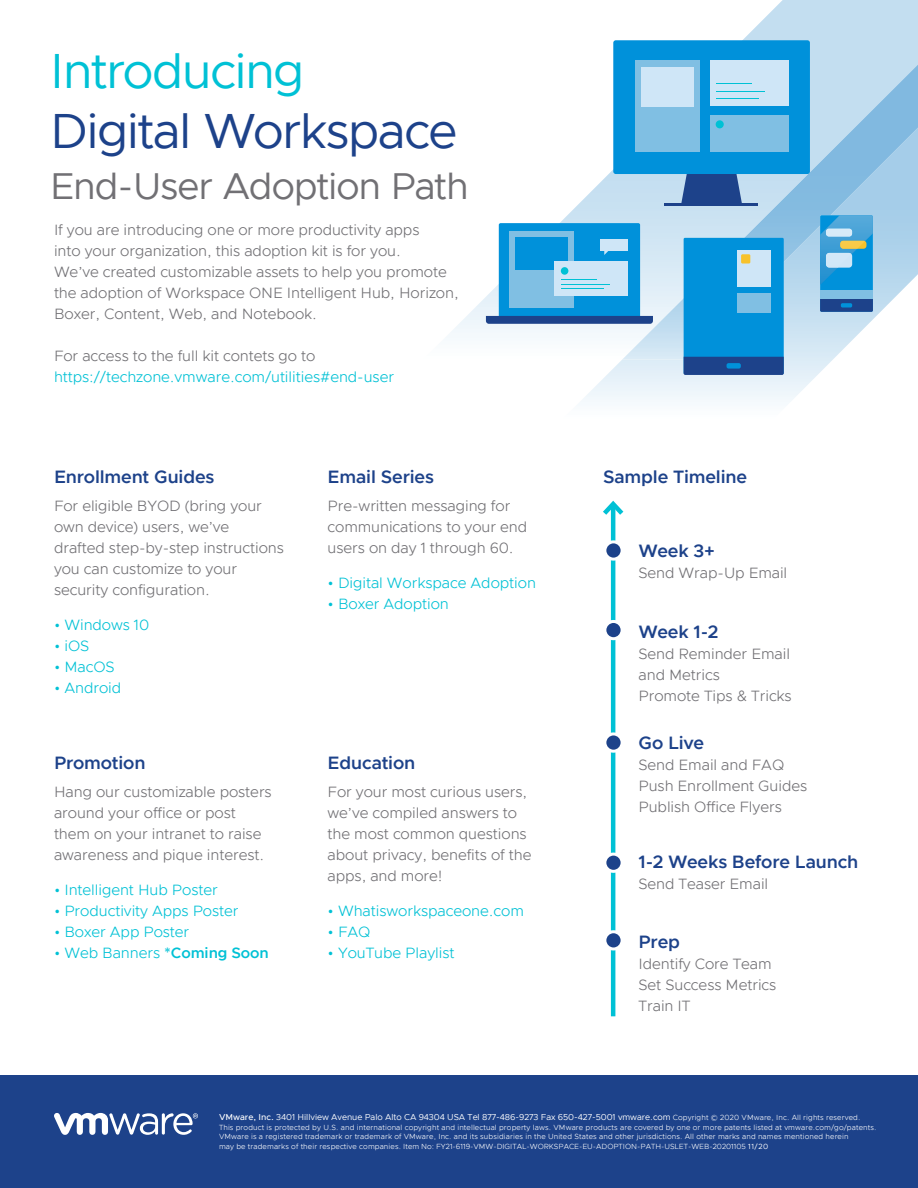
<style>
.page{position:relative;width:918px;height:1188px;background:#fff}
.page>*{position:absolute;margin:0;border:0;box-sizing:border-box;transform-origin:0 0}
._1a__MAIN_TITLE{font:49.5px "Metropolis";letter-spacing:-.03em;color:#1d428a}
._1a__MAIN_TITLE-2{font:49.5px "Metropolis";letter-spacing:-.035em;color:#00c1d5}
._1a__MAIN_TITLE-3{font:37.5px "Metropolis";letter-spacing:-.03em;color:#717074}
._4a__SUBHEAD_1{font:600 18px "Metropolis";letter-spacing:-.005em;color:#1d428a}
._3a__BODY_TEXT{font:300 15px/21px "Metropolis";letter-spacing:-.005em;color:#717074}
._3a__BODY_TEXT-2{font:300 15px/21px "Metropolis";letter-spacing:-.005em;color:#00c1d5}
.BOILERPLATE_HEADER{font:8.7px "Metropolis";letter-spacing:-.005em;color:#fff}
.BOILERPLATE_HEADER-2{font:300 7.5px/9.8px "Metropolis";letter-spacing:.015em;color:#fff}
.s1{color:#717074}
.s2{font-weight:600}
.s3{font-weight:500}
.s4{font-weight:300;font-size:7.5px}
.s5{font-weight:400}
</style>
<div class="page">
<div style="left:0;top:1076px;width:918px;height:112px;background:#1d428a"></div>
<svg style="left:54px;top:1113px;width:144px;height:22px"></svg>
<img style="left:446px;top:0;width:472px;height:338px">
<img style="left:563px;top:128px;width:270px;height:274px">
<img style="left:622px;top:65px;width:296px;height:294px">
<div style="left:820px;top:215px;width:53px;height:97px;background:linear-gradient(to right,#0091da,#0091da);border-radius:2px"></div>
<svg style="left:820px;top:299px;width:53px;height:13px"></svg>
<div style="left:820px;top:291px;width:53px;height:8px;background:#80bfe3"></div>
<img style="left:820px;top:215px;width:53px;height:70px">
<img style="left:826px;top:229px;width:26px;height:8px">
<img style="left:826px;top:253px;width:26px;height:15px">
<img style="left:840px;top:241px;width:25px;height:8px">
<div style="left:841px;top:303px;width:11px;height:5px;background:#0091da;border-radius:2px"></div>
<div style="left:684px;top:238px;width:100px;height:136px;background:#0091da"></div>
<div style="left:684px;top:357px;width:100px;height:18px;background:#1d428a"></div>
<div style="left:727px;top:363px;width:14px;height:6px;background:#0091da;border-radius:2px"></div>
<div style="left:737px;top:250px;width:34px;height:37px;background:#cfe6f7"></div>
<div style="left:737px;top:294px;width:34px;height:19px;background:#80bfe3"></div>
<div style="left:741px;top:254px;width:9px;height:10px;background:#f7c22b"></div>
<div style="left:499px;top:223px;width:141px;height:96px;background:#0091da;border-radius:2px"></div>
<svg style="left:486px;top:316px;width:167px;height:8px"></svg>
<div style="left:510px;top:232px;width:64px;height:76px;background:#80bfe3"></div>
<div style="left:516px;top:237px;width:52px;height:33px;background:#0091da"></div>
<div style="left:554px;top:261px;width:74px;height:35px;background:#cfe6f7"></div>
<div style="left:561px;top:267px;width:7px;height:8px;background:#00c1d5;border-radius:50%"></div>
<hr style="left:561px;top:288px;width:43px;height:1px;background:#00c1d5">
<hr style="left:561px;top:284px;width:49px;height:1px;background:#00c1d5">
<hr style="left:561px;top:280px;width:36px;height:1px;background:#00c1d5">
<div style="left:601px;top:239px;width:27px;height:12px;background:#cfe6f7"></div>
<svg style="left:681px;top:174px;width:61px;height:29px;background:#2d5193"></svg>
<div style="left:613px;top:40px;width:197px;height:134px;background:#0091da;border-radius:3px"></div>
<div style="left:636px;top:61px;width:64px;height:91px;background:#80bfe3"></div>
<div style="left:642px;top:67px;width:52px;height:39px;background:#cfe6f7"></div>
<div style="left:710px;top:61px;width:78px;height:45px;background:#cfe6f7"></div>
<div style="left:710px;top:115px;width:78px;height:37px;background:#80bfe3"></div>
<div style="left:716px;top:120px;width:8px;height:8px;background:#00c1d5;border-radius:50%"></div>
<hr style="left:716px;top:98px;width:43px;height:1px;background:#00c1d5">
<hr style="left:716px;top:91px;width:48px;height:1px;background:#00c1d5">
<hr style="left:716px;top:83px;width:36px;height:1px;background:#00c1d5">
<hr style="left:664px;top:203px;width:94px;height:2px;background:#1d428a">
<hr style="left:611px;top:504px;width:4px;height:512px;background:#00c1d5">
<svg style="left:603px;top:500px;width:21px;height:20px"></svg>
<svg style="left:605px;top:621px;width:17px;height:18px"></svg>
<div style="left:603px;top:620px;width:21px;height:20px;border:3px solid #fff;border-radius:50%"></div>
<svg style="left:605px;top:734px;width:17px;height:17px"></svg>
<div style="left:603px;top:732px;width:21px;height:21px;border:3px solid #fff;border-radius:50%"></div>
<div style="left:605px;top:854px;width:17px;height:17px;background:#1d428a;border-radius:50%"></div>
<div style="left:603px;top:853px;width:21px;height:20px;border:3px solid #fff;border-radius:50%"></div>
<svg style="left:605px;top:932px;width:17px;height:17px"></svg>
<div style="left:603px;top:930px;width:21px;height:20px;border:3px solid #fff;border-radius:50%"></div>
<svg style="left:605px;top:542px;width:17px;height:17px"></svg>
<div style="left:603px;top:540px;width:21px;height:21px;border:3px solid #fff;border-radius:50%"></div>
<p class="_1a__MAIN_TITLE-2" style="left:50px;top:40px;width:256px">Introducing</p>
<p class="_1a__MAIN_TITLE" style="left:50px;top:100px;width:409px">Digital Workspace</p>
<p class="_1a__MAIN_TITLE-3" style="left:50px;top:163px;width:420px">End-User Adoption Path</p>
<p class="_3a__BODY_TEXT" style="left:54px;top:220px;width:406px">If you are introducing one or more productivity apps<br>into your organization, this adoption kit is for you.<br>We’ve created customizable assets to help you promote the adoption of Workspace ONE Intelligent Hub, Horizon, Boxer, Content, Web, and Notebook.</p>
<p class="_3a__BODY_TEXT-2" style="left:54px;top:345px;width:342px"><span class="s1">For access to the full kit contets go to </span>https://techzone.vmware.com/utilities#end-user</p>
<p class="_4a__SUBHEAD_1" style="left:54px;top:465px;width:162px">Enrollment Guides</p>
<p class="_3a__BODY_TEXT" style="left:54px;top:495px;width:231px">For eligible BYOD (bring your own device) users, we’ve drafted step-by-step instructions you can customize to your security configuration.</p>
<p class="_3a__BODY_TEXT-2" style="left:54px;top:614px;width:97px">• Windows 10</p>
<p class="_3a__BODY_TEXT-2" style="left:54px;top:635px;width:37px">• iOS</p>
<p class="_3a__BODY_TEXT-2" style="left:54px;top:656px;width:62px">• MacOS</p>
<p class="_3a__BODY_TEXT-2" style="left:54px;top:677px;width:69px">• Android</p>
<p class="_4a__SUBHEAD_1" style="left:54px;top:751px;width:93px">Promotion</p>
<p class="_3a__BODY_TEXT" style="left:54px;top:781px;width:219px">Hang our customizable posters around your office or post them on your intranet to raise awareness and pique interest.</p>
<p class="_3a__BODY_TEXT-2" style="left:54px;top:879px;width:165px">• Intelligent Hub Poster</p>
<p class="_3a__BODY_TEXT-2" style="left:54px;top:900px;width:186px">• Productivity Apps Poster</p>
<p class="_3a__BODY_TEXT-2" style="left:54px;top:921px;width:137px">• Boxer App Poster</p>
<p class="_3a__BODY_TEXT-2" style="left:54px;top:942px;width:216px">• Web Banners <span class="s2">*Coming Soon</span></p>
<p class="_4a__SUBHEAD_1" style="left:328px;top:465px;width:108px">Email Series</p>
<p class="_3a__BODY_TEXT" style="left:328px;top:495px;width:201px">Pre-written messaging for communications to your end users on day 1 through 60.</p>
<p class="_3a__BODY_TEXT-2" style="left:328px;top:572px;width:210px">• Digital Workspace Adoption</p>
<p class="_3a__BODY_TEXT-2" style="left:328px;top:593px;width:123px">• Boxer Adoption</p>
<p class="_4a__SUBHEAD_1" style="left:328px;top:751px;width:89px">Education</p>
<p class="_3a__BODY_TEXT" style="left:328px;top:781px;width:205px">For your most curious users, we’ve compiled answers to the most common questions about privacy, benefits of the apps, and more!</p>
<p class="_3a__BODY_TEXT-2" style="left:328px;top:900px;width:198px">• Whatisworkspaceone.com</p>
<p class="_3a__BODY_TEXT-2" style="left:328px;top:921px;width:44px">• FAQ</p>
<p class="_3a__BODY_TEXT-2" style="left:328px;top:942px;width:128px">• YouTube Playlist</p>
<p class="_4a__SUBHEAD_1" style="left:603px;top:465px;width:146px">Sample Timeline</p>
<p class="_4a__SUBHEAD_1" style="left:639px;top:540px;width:78px">Week 3+</p>
<p class="_3a__BODY_TEXT" style="left:639px;top:563px;width:150px">Send Wrap-Up Email</p>
<p class="_4a__SUBHEAD_1" style="left:639px;top:620px;width:81px">Week 1-2</p>
<p class="_3a__BODY_TEXT" style="left:639px;top:643px;width:155px">Send Reminder Email and Metrics<br>Promote Tips &amp; Tricks</p>
<p class="_4a__SUBHEAD_1" style="left:639px;top:732px;width:67px">Go Live</p>
<p class="_3a__BODY_TEXT" style="left:639px;top:755px;width:170px">Send Email and FAQ<br>Push Enrollment Guides<br>Publish Office Flyers</p>
<p class="_4a__SUBHEAD_1" style="left:639px;top:851px;width:221px">1-2 Weeks Before Launch</p>
<p class="_3a__BODY_TEXT" style="left:639px;top:874px;width:131px">Send Teaser Email</p>
<p class="_4a__SUBHEAD_1" style="left:639px;top:930px;width:43px">Prep</p>
<p class="_3a__BODY_TEXT" style="left:639px;top:953px;width:139px">Identify Core Team<br>Set Success Metrics<br>Train IT</p>
<p class="BOILERPLATE_HEADER" style="left:219px;top:1111px;width:643px"><span class="s3">VMware, Inc.</span> 3401 Hillview Avenue Palo Alto CA 94304 USA Tel 877-486-9273 Fax 650-427-5001 vmware.com <span class="s4">Copyright © 2020 VMware, Inc. All rights reserved.</span></p>
<p class="BOILERPLATE_HEADER-2" style="left:219px;top:1122px;width:659px">This product is protected by U.S. and international copyright and intellectual property laws. VMware products are covered by one or more patents listed at vmware.com/go/patents.<br>VMware is a registered trademark or trademark of VMware, Inc. and its subsidiaries in the United States and other jurisdictions. All other marks and names mentioned herein<br>may be trademarks of their respective companies. Item No: FY21-6119-VMW-DIGITAL-WORKSPACE-EU-ADOPTION-PATH-USLET-WEB-20201105 <span class="s5">11/20</span></p>
</div>
